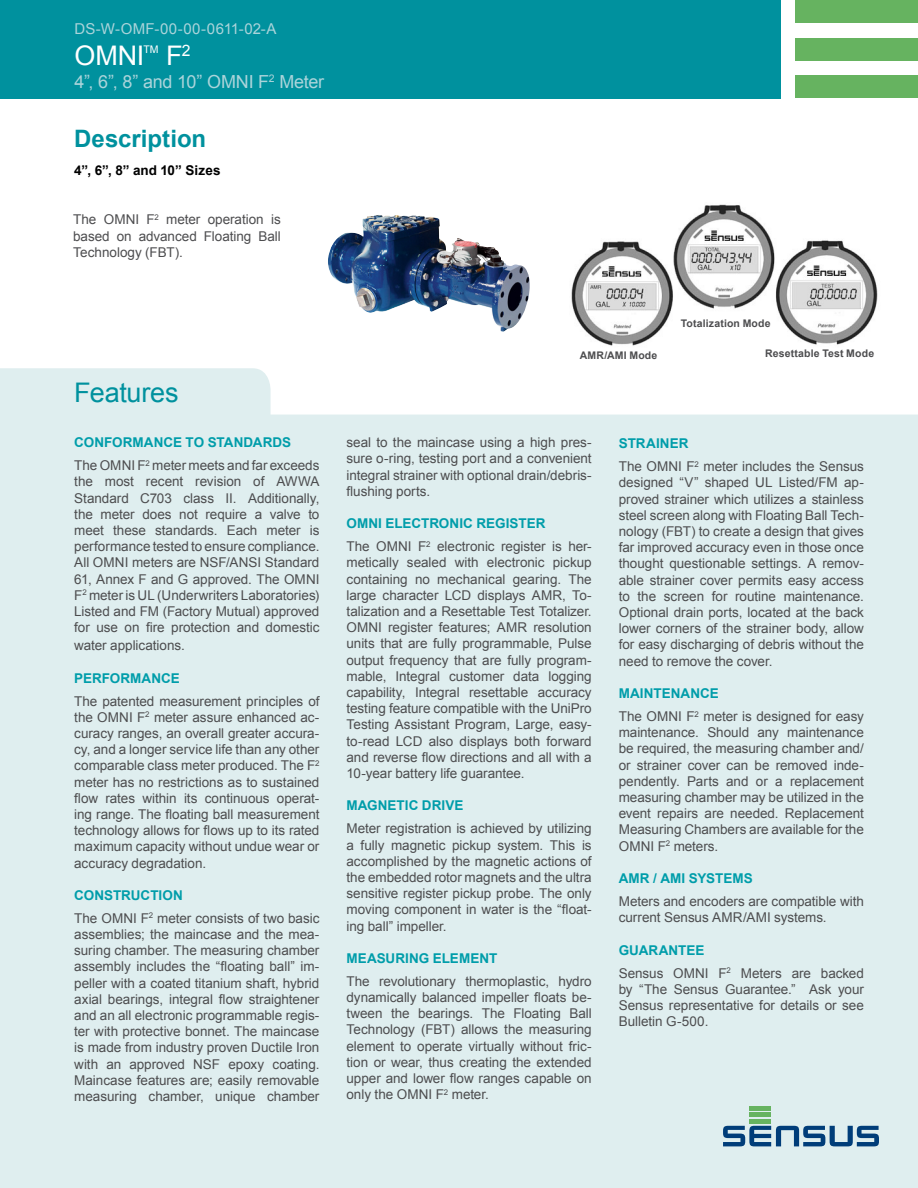
<style>
.page{position:relative;width:918px;height:1188px;background:#fff}
.page>*{position:absolute;margin:0;border:0;box-sizing:border-box;transform-origin:0 0}
.t1{font:27px "Arial";letter-spacing:-.01em;color:#00919e}
.t2{font:27px "Arial";color:#fff}
.t3{font:700 24px "Arial";color:#00919e}
.t4{font:18px "Arial";letter-spacing:-.015em;color:#abd4da}
.t5{font:15px "Arial";letter-spacing:.015em;color:#abd4da}
.t6{font:13.5px/16.2px "Arial";letter-spacing:-.005em;color:#4d4d4f;text-align:justify}
.t7{font:700 13.5px "Arial";letter-spacing:.005em;color:#009daa}
.t8{font:700 13.5px "Arial";letter-spacing:.01em;color:#000}
.t9{font:700 10.5px "Arial";letter-spacing:.015em;color:#4d4d4f}
.t10{font:10.5px "Arial";color:#fff}
.s1{font-weight:700;color:#009daa}
</style>
<div class="page">
<div style="left:0;top:368px;width:918px;height:820px;background:#dfeeef"></div>
<hr style="left:750px;top:1106px;width:21px;height:4px;background:#66b360">
<hr style="left:750px;top:1113px;width:21px;height:4px;background:#66b360">
<hr style="left:750px;top:1119px;width:21px;height:4px;background:#66b360">
<svg style="left:723px;top:1126px;width:156px;height:20px;background:#658dae"></svg>
<div style="left:0;top:0;width:781px;height:98px;background:#00919e"></div>
<div style="left:796px;top:0;width:122px;height:23px;background:#66b360"></div>
<div style="left:796px;top:38px;width:122px;height:23px;background:#66b360"></div>
<div style="left:796px;top:75px;width:122px;height:23px;background:#66b360"></div>
<img style="left:571px;top:204px;width:307px;height:142px">
<img style="left:328px;top:215px;width:202px;height:117px">
<p class="t5" style="left:75px;top:23px;width:203px">DS-W-OMF-00-00-0611-02-A</p>
<h1 class="t2" style="left:75px;top:46px;width:71px">OMNI</h1>
<p class="t10" style="left:143px;top:46px;width:17px">TM</p>
<h1 class="t2" style="left:166px;top:46px;width:26px">F<sup>2</sup></h1>
<h3 class="t4" style="left:75px;top:75px;width:251px">4”, 6”, 8” and 10” OMNI F<sup>2</sup> Meter</h3>
<h2 class="t3" style="left:74px;top:129px;width:134px">Description</h2>
<p class="t8" style="left:74px;top:166px;width:148px">4”, 6”, 8” and 10” Sizes</p>
<p class="t6" style="left:73px;top:213px;width:209px">The OMNI F<sup>2</sup> meter operation is based on advanced Floating Ball Technology (FBT).</p>
<h1 class="t1" style="left:74px;top:383px;width:106px">Features</h1>
<p class="t6" style="left:74px;top:432px;width:247px;line-height:23px"><span class="s1">CONFORMANCE TO STANDARDS<br></span>The OMNI F<sup>2</sup> meter meets and far exceeds</p>
<p class="t6" style="left:74px;top:475px;width:247px">the most recent revision of AWWA Standard C703 class II. Additionally, the meter does not require a valve to meet these standards. Each meter is performance tested to ensure compliance.<br>All OMNI meters are NSF/ANSI Standard 61, Annex F and G approved. The OMNI F<sup>2</sup> meter is UL (Underwriters Laboratories)<br>Listed and FM (Factory Mutual) approved for use on fire protection and domestic</p>
<p class="t6" style="left:74px;top:639px;width:112px">water applications.</p>
<p class="t7" style="left:74px;top:673px;width:107px">PERFORMANCE</p>
<p class="t6" style="left:74px;top:694px;width:247px">The patented measurement principles of the OMNI F<sup>2</sup> meter assure enhanced ac&shy;curacy ranges, an overall greater accura&shy;cy, and a longer service life than any other comparable class meter produced. The F<sup>2 </sup>meter has no restrictions as to sustained flow rates within its continuous operat&shy;ing range. The floating ball measurement technology allows for flows up to its rated maximum capacity without undue wear or accuracy degradation.</p>
<p class="t6" style="left:74px;top:885px;width:247px;line-height:23px"><span class="s1">CONSTRUCTION<br></span>The OMNI F<sup>2</sup> meter consists of two basic</p>
<p class="t6" style="left:74px;top:927px;width:247px">assemblies; the maincase and the mea&shy;suring chamber. The measuring chamber assembly includes the “floating ball” im&shy;peller with a coated titanium shaft, hybrid axial bearings, integral flow straightener and an all electronic programmable regis&shy;ter with protective bonnet. The maincase is made from industry proven Ductile Iron with an approved NSF epoxy coating.<br>Maincase features are; easily removable measuring chamber, unique chamber</p>
<p class="t9" style="left:580px;top:351px;width:79px">AMR/AMI Mode</p>
<p class="t9" style="left:681px;top:320px;width:91px">Totalization Mode</p>
<p class="t9" style="left:765px;top:349px;width:110px">Resettable Test Mode</p>
<p class="t6" style="left:346px;top:436px;width:247px">seal to the maincase using a high pres&shy;sure o-ring, testing port and a convenient integral strainer with optional drain/debris&shy;flushing ports.</p>
<p class="t6" style="left:346px;top:513px;width:247px;line-height:23px"><span class="s1">OMNI ELECTRONIC REGISTER<br></span>The OMNI F<sup>2</sup> electronic register is her-</p>
<p class="t6" style="left:346px;top:556px;width:247px">metically sealed with electronic pickup containing no mechanical gearing. The large character LCD displays AMR, To&shy;talization and a Resettable Test Totalizer.<br>OMNI register features; AMR resolution units that are fully programmable, Pulse output frequency that are fully program&shy;mable, Integral customer data logging capability, Integral resettable accuracy testing feature compatible with the UniPro Testing Assistant Program, Large, easy&shy;to-read LCD also displays both forward and reverse flow directions and all with a 10-year battery life guarantee.</p>
<p class="t7" style="left:346px;top:801px;width:119px">MAGNETIC DRIVE</p>
<p class="t6" style="left:346px;top:822px;width:247px">Meter registration is achieved by utilizing a fully magnetic pickup system. This is accomplished by the magnetic actions of the embedded rotor magnets and the ultra sensitive register pickup probe. The only moving component in water is the “float&shy;ing ball” impeller.</p>
<p class="t7" style="left:346px;top:953px;width:152px">MEASURING ELEMENT</p>
<p class="t6" style="left:346px;top:974px;width:247px">The revolutionary thermoplastic, hydro dynamically balanced impeller floats be&shy;tween the bearings. The Floating Ball Technology (FBT) allows the measuring element to operate virtually without fric&shy;tion or wear, thus creating the extended upper and lower flow ranges capable on only the OMNI F<sup>2</sup> meter.</p>
<p class="t6" style="left:619px;top:433px;width:247px;line-height:23px"><span class="s1">STRAINER<br></span>The OMNI F<sup>2</sup> meter includes the Sensus</p>
<p class="t6" style="left:619px;top:476px;width:247px">designed “V” shaped UL Listed/FM ap&shy;proved strainer which utilizes a stainless steel screen along with Floating Ball Tech&shy;nology (FBT) to create a design that gives far improved accuracy even in those once thought questionable settings. A remov&shy;able strainer cover permits easy access to the screen for routine maintenance.<br>Optional drain ports, located at the back lower corners of the strainer body, allow for easy discharging of debris without the need to remove the cover.</p>
<p class="t6" style="left:619px;top:683px;width:247px;line-height:23px"><span class="s1">MAINTENANCE<br></span>The OMNI F<sup>2</sup> meter is designed for easy</p>
<p class="t6" style="left:619px;top:726px;width:247px">maintenance. Should any maintenance be required, the measuring chamber and/ or strainer cover can be removed inde&shy;pendently. Parts and or a replacement measuring chamber may be utilized in the event repairs are needed. Replacement Measuring Chambers are available for the OMNI F<sup>2</sup> meters.</p>
<p class="t7" style="left:619px;top:873px;width:135px">AMR / AMI SYSTEMS</p>
<p class="t6" style="left:619px;top:894px;width:247px">Meters and encoders are compatible with current Sensus AMR/AMI systems.</p>
<p class="t6" style="left:619px;top:940px;width:247px;line-height:23px"><span class="s1">GUARANTEE<br></span>Sensus OMNI F<sup>2</sup> Meters are backed</p>
<p class="t6" style="left:619px;top:982px;width:247px">by “The Sensus Guarantee.” Ask your Sensus representative for details or see Bulletin G-500.</p>
</div>
